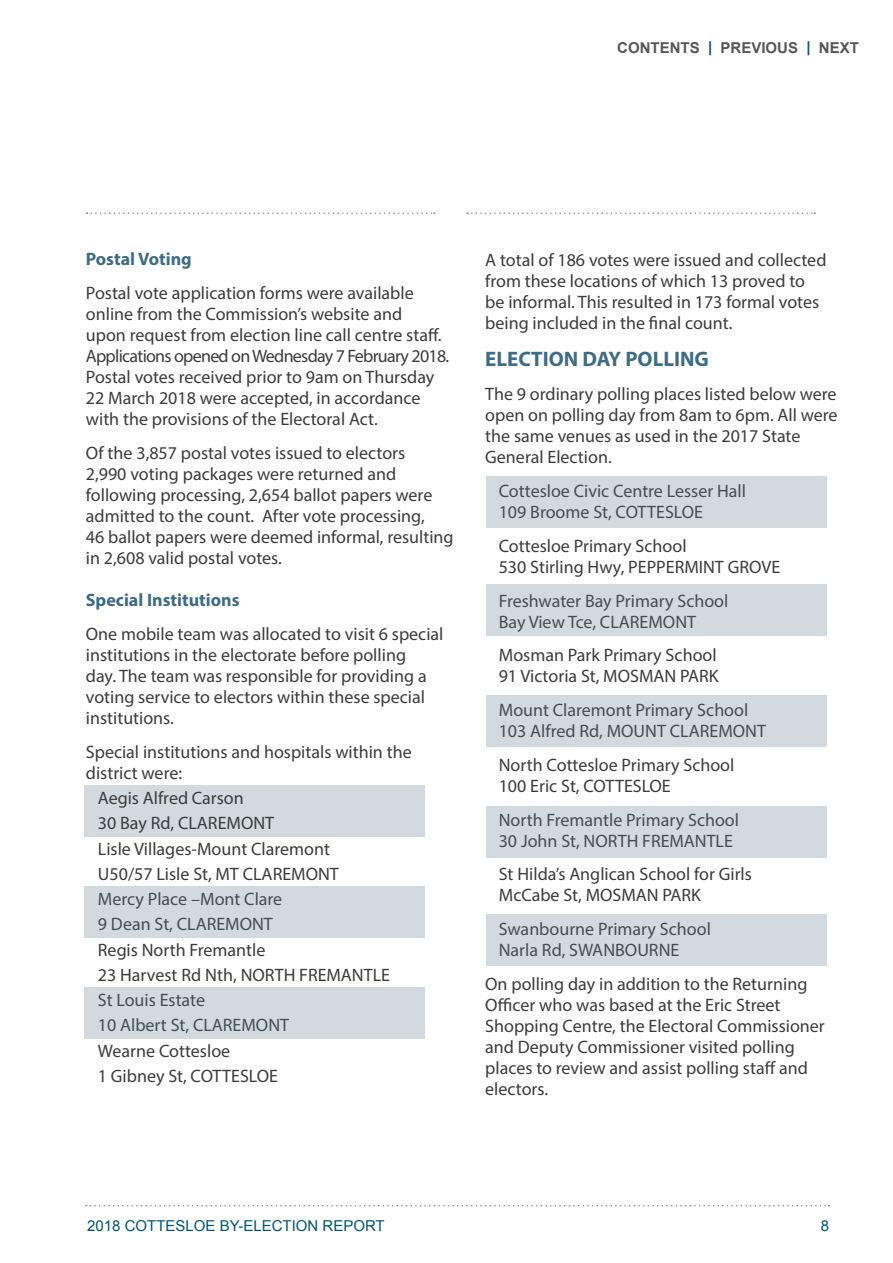
<style>
.page{position:relative;width:893px;height:1263px;background:#fff}
.page>*{position:absolute;margin:0;border:0;box-sizing:border-box;transform-origin:0 0}
.t1{font:700 21px "Myriad Pro";color:#3e6c85}
.t2{font:18px/21px "Myriad Pro";color:#3c3c3b}
.t3{font:700 18px "Myriad Pro";color:#3e6c85}
.t4{font:15px "Arial";color:#005677}
.t5{font:700 15px "Arial";color:#575756}
.s1{color:#005677}
</style>
<div class="page">
<svg style="left:86px;top:1205px;width:743px;height:1px"></svg>
<svg style="left:87px;top:212px;width:348px;height:2px"></svg>
<svg style="left:467px;top:212px;width:348px;height:2px"></svg>
<div style="left:85px;top:786px;width:340px;height:51px;background:#d2dae0"></div>
<div style="left:85px;top:887px;width:340px;height:51px;background:#d2dae0"></div>
<div style="left:85px;top:987px;width:340px;height:51px;background:#d2dae0"></div>
<div style="left:486px;top:476px;width:340px;height:51px;background:#d2dae0"></div>
<div style="left:486px;top:585px;width:340px;height:51px;background:#d2dae0"></div>
<div style="left:486px;top:695px;width:340px;height:51px;background:#d2dae0"></div>
<div style="left:486px;top:806px;width:340px;height:51px;background:#d2dae0"></div>
<div style="left:486px;top:914px;width:340px;height:51px;background:#d2dae0"></div>
<p class="t5" style="left:617px;top:38px;width:243px">CONTENTS <span class="s1">|</span> PREVIOUS <span class="s1">|</span> NEXT</p>
<p class="t3" style="left:86px;top:248px;width:107px">Postal Voting</p>
<p class="t2" style="left:86px;top:282px;width:365px">Postal vote application forms were available online from the Commission’s website and<br>upon request from election line call centre staff.<br>Applications opened on Wednesday 7 February 2018.<br>Postal votes received prior to 9am on Thursday 22 March 2018 were accepted, in accordance with the provisions of the Electoral Act.</p>
<p class="t2" style="left:86px;top:442px;width:369px">Of the 3,857 postal votes issued to electors<br>2,990 voting packages were returned and following processing, 2,654 ballot papers were admitted to the count. After vote processing,<br>46 ballot papers were deemed informal, resulting in 2,608 valid postal votes.</p>
<p class="t3" style="left:86px;top:588px;width:155px">Special Institutions</p>
<p class="t2" style="left:86px;top:623px;width:359px">One mobile team was allocated to visit 6 special institutions in the electorate before polling<br>day. The team was responsible for providing a voting service to electors within these special institutions.</p>
<p class="t2" style="left:86px;top:741px;width:327px">Special institutions and hospitals within the district were:</p>
<p class="t2" style="left:98px;top:785px;width:294px;line-height:25.2px">Aegis Alfred Carson<br>30 Bay Rd, CLAREMONT<br>Lisle Villages-Mount Claremont<br>U50/57 Lisle St, MT CLAREMONT<br>Mercy Place –Mont Clare<br>9 Dean St, CLAREMONT<br>Regis North Fremantle<br>23 Harvest Rd Nth, NORTH FREMANTLE<br>St Louis Estate<br>10 Albert St, CLAREMONT<br>Wearne Cottesloe<br>1 Gibney St, COTTESLOE</p>
<p class="t2" style="left:485px;top:249px;width:343px">A total of 186 votes were issued and collected from these locations of which 13 proved to be informal. This resulted in 173 formal votes being included in the final count.</p>
<p class="t1" style="left:485px;top:346px;width:225px">ELECTION DAY POLLING</p>
<p class="t2" style="left:485px;top:383px;width:354px">The 9 ordinary polling places listed below were open on polling day from 8am to 6pm. All were the same venues as used in the 2017 State General Election.</p>
<p class="t2" style="left:499px;top:480px;width:249px">Cottesloe Civic Centre Lesser Hall<br>109 Broome St, COTTESLOE</p>
<p class="t2" style="left:499px;top:535px;width:283px">Cottesloe Primary School<br>530 Stirling Hwy, PEPPERMINT GROVE</p>
<p class="t2" style="left:499px;top:590px;width:231px">Freshwater Bay Primary School<br>Bay View Tce, CLAREMONT</p>
<p class="t2" style="left:499px;top:644px;width:221px">Mosman Park Primary School<br>91 Victoria St, MOSMAN PARK</p>
<p class="t2" style="left:499px;top:699px;width:269px">Mount Claremont Primary School<br>103 Alfred Rd, MOUNT CLAREMONT</p>
<p class="t2" style="left:499px;top:754px;width:237px">North Cottesloe Primary School<br>100 Eric St, COTTESLOE</p>
<p class="t2" style="left:499px;top:809px;width:242px">North Fremantle Primary School<br>30 John St, NORTH FREMANTLE</p>
<p class="t2" style="left:499px;top:863px;width:255px">St Hilda’s Anglican School for Girls<br>McCabe St, MOSMAN PARK</p>
<p class="t2" style="left:499px;top:918px;width:214px">Swanbourne Primary School<br>Narla Rd, SWANBOURNE</p>
<p class="t2" style="left:485px;top:973px;width:341px">On polling day in addition to the Returning Officer who was based at the Eric Street Shopping Centre, the Electoral Commissioner and Deputy Commissioner visited polling places to review and assist polling staff and electors.</p>
<p class="t4" style="left:87px;top:1215px;width:299px">2018 COTTESLOE BY-ELECTION REPORT</p>
<p class="t4" style="left:821px;top:1215px;width:10px">8</p>
</div>
